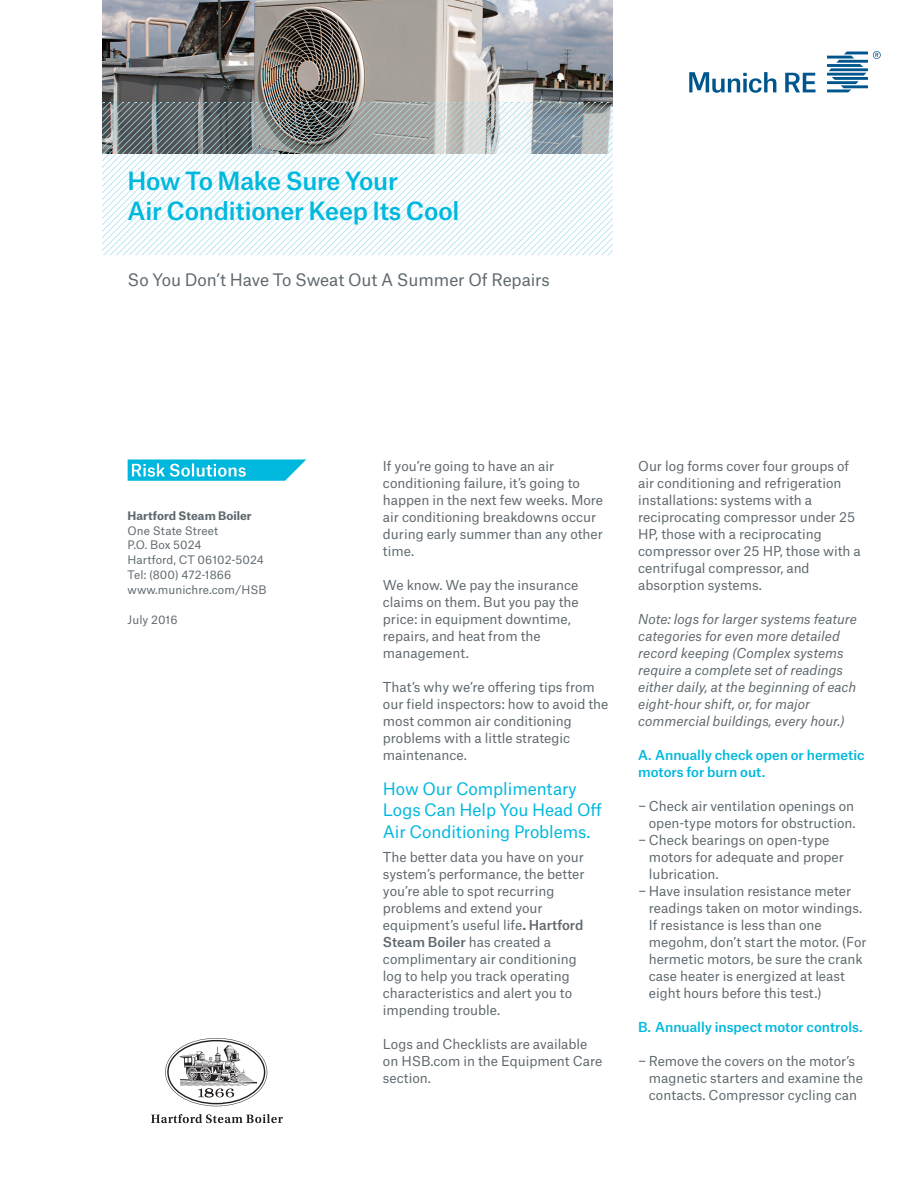
<style>
.page{position:relative;width:919px;height:1187px;background:#fff}
.page>*{position:absolute;margin:0;border:0;box-sizing:border-box;transform-origin:0 0}
.MR_16_pt{font:500 24px "Munich Re";letter-spacing:-.01em;color:#00b8de}
.MR_11_pt_two_lines_H{font:16.5px/21.3px "Munich Re";letter-spacing:-.005em;color:#00b8de}
.MR_11_pt{font:16.5px "Munich Re";letter-spacing:-.005em;color:#5f696f}
.MR_8_75_pt_regular_s{font:13.2px/17px "Munich Re";color:#5f696f}
.MR_8_75_pt_regular_s-2{font:italic 13.2px/17px "Munich Re";color:#5f696f}
.MR_8_75_pt_regular_s-3{font:500 13.2px/17px "Munich Re";color:#00b8de}
.MR_7_5_pt_regular{font:11.25px/14.9px "Munich Re";letter-spacing:.005em;color:#5f696f}
.s1{font-weight:700}
.s2{font-weight:500}
</style>
<div class="page">
<img style="left:102px;top:0;width:510px;height:102px">
<svg style="left:102px;top:102px;width:510px;height:153px"></svg>
<svg style="left:785px;top:73px;width:30px;height:19px"></svg>
<svg style="left:689px;top:72px;width:87px;height:21px"></svg>
<svg style="left:827px;top:51px;width:53px;height:41px"></svg>
<svg style="left:128px;top:459px;width:178px;height:21px;background:#38c7e5"></svg>
<svg style="left:165px;top:1038px;width:102px;height:68px"></svg>
<svg style="left:151px;top:1114px;width:132px;height:9px"></svg>
<p class="MR_16_pt" style="left:128px;top:161px;width:272px">How To Make Sure Your</p>
<p class="MR_16_pt" style="left:128px;top:191px;width:333px">Air Conditioner Keep Its Cool</p>
<p class="MR_11_pt" style="left:128px;top:266px;width:423px">So You Don’t Have To Sweat Out A Summer Of Repairs</p>
<p class="MR_7_5_pt_regular" style="left:128px;top:506px;width:141px"><span class="s1">Hartford Steam Boiler<br></span>One State Street<br>P.O. Box 5024<br>Hartford, CT 06102-5024<br>Tel: (800) 472-1866 www.munichre.com/HSB</p>
<p class="MR_7_5_pt_regular" style="left:128px;top:611px;width:51px">July 2016</p>
<p class="MR_8_75_pt_regular_s" style="left:383px;top:455px;width:222px">If you’re going to have an air conditioning failure, it’s going to happen in the next few weeks. More air conditioning breakdowns occur during early summer than any other time.</p>
<p class="MR_8_75_pt_regular_s" style="left:383px;top:574px;width:197px">We know. We pay the insurance claims on them. But you pay the price: in equipment downtime, repairs, and heat from the management.</p>
<p class="MR_8_75_pt_regular_s" style="left:383px;top:676px;width:227px">That’s why we’re offering tips from our field inspectors: how to avoid the most common air conditioning problems with a little strategic maintenance.</p>
<p class="MR_11_pt_two_lines_H" style="left:383px;top:776px;width:220px">How Our Complimentary<br>Logs Can Help You Head Off<br>Air Conditioning Problems.</p>
<p class="MR_8_75_pt_regular_s" style="left:383px;top:847px;width:203px">The better data you have on your system’s performance, the better you’re able to spot recurring problems and extend your equipment’s useful life<span class="s1">.</span> <span class="s2">Hartford<br>Steam Boiler</span> has created a complimentary air conditioning log to help you track operating characteristics and alert you to impending trouble.</p>
<p class="MR_8_75_pt_regular_s" style="left:383px;top:1034px;width:221px">Logs and Checklists are available on HSB.com in the Equipment Care section.</p>
<p class="MR_8_75_pt_regular_s" style="left:638px;top:455px;width:224px">Our log forms cover four groups of air conditioning and refrigeration installations: systems with a reciprocating compressor under 25<br>HP, those with a reciprocating compressor over 25 HP, those with a centrifugal compressor, and absorption systems.</p>
<p class="MR_8_75_pt_regular_s-2" style="left:638px;top:609px;width:220px">Note: logs for larger systems feature categories for even more detailed record keeping (Complex systems require a complete set of readings either daily, at the beginning of each eight-hour shift, or, for major commercial buildings, every hour.)</p>
<p class="MR_8_75_pt_regular_s-3" style="left:638px;top:745px;width:228px">A. Annually check open or hermetic motors for burn out.</p>
<p class="MR_8_75_pt_regular_s" style="left:638px;top:796px;width:219px;text-align:right">− Check air ventilation openings on open-type motors for obstruction.</p>
<p class="MR_8_75_pt_regular_s" style="left:648px;top:830px;width:196px;text-indent:-11px">− Check bearings on open-type motors for adequate and proper lubrication.</p>
<p class="MR_8_75_pt_regular_s" style="left:648px;top:881px;width:219px;text-indent:-11px">− Have insulation resistance meter readings taken on motor windings.<br>If resistance is less than one megohm, don’t start the motor. (For hermetic motors, be sure the crank case heater is energized at least eight hours before this test.)</p>
<p class="MR_8_75_pt_regular_s-3" style="left:638px;top:1017px;width:226px">B. Annually inspect motor controls.</p>
<p class="MR_8_75_pt_regular_s" style="left:648px;top:1051px;width:216px;text-indent:-11px">− Remove the covers on the motor’s magnetic starters and examine the contacts. Compressor cycling can</p>
</div>
